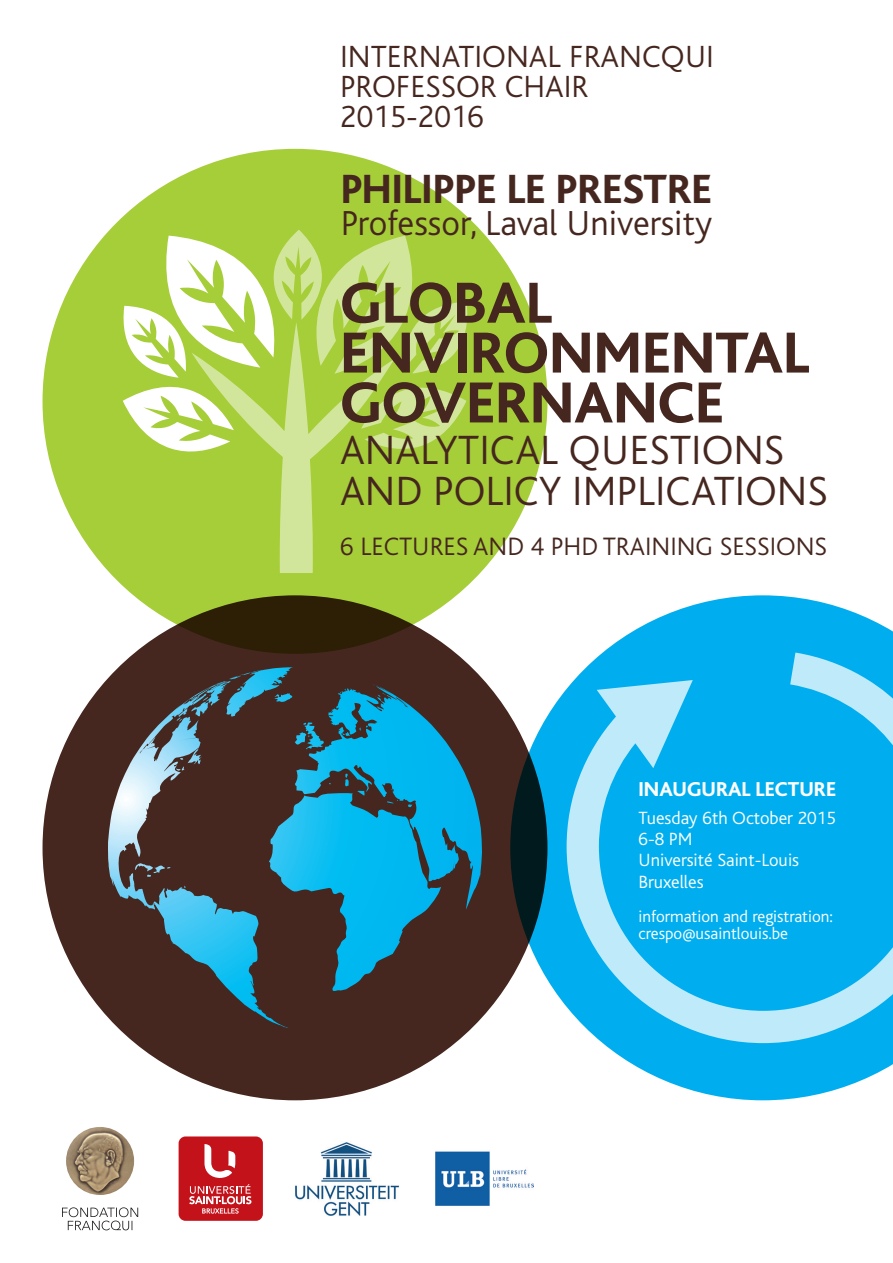
<style>
.page{position:relative;width:893px;height:1263px;background:#fff}
.page>*{position:absolute;margin:0;border:0;box-sizing:border-box;transform-origin:0 0}
.t1{font:800 60.6px "Bliss";color:#46271f}
.t2{font:300 42.75px "Bliss";color:#46271f}
.t3{font:800 42.75px "Bliss";color:#46271f}
.t4{font:300 36.3px "Bliss";color:#46271f}
.t5{font:300 32.1px "Bliss";color:#46271f}
.t6{font:300 26.4px "Bliss";color:#46271f}
.t7{font:800 21px "Bliss";color:#fff}
.t8{font:300 18.6px "Bliss";color:#fff}
.t9{font:300 17.1px "Bliss";color:#fff}
</style>
<div class="page">
<svg style="left:510px;top:595px;width:383px;height:505px;fill:#00aeef"></svg>
<svg style="left:567px;top:652px;width:326px;height:391px;background:#2abbf1"></svg>
<svg style="left:43px;top:595px;width:504px;height:505px;background:#3b4c52"></svg>
<svg style="left:226px;top:667px;width:66px;height:49px;background:#3a626f"></svg>
<div style="left:43px;top:149px;width:504px;height:505px;background:#a6ce39;border-radius:50%"></div>
<svg style="left:123px;top:230px;width:345px;height:222px"></svg>
<svg style="left:192px;top:322px;width:203px;height:251px"></svg>
<div style="left:179px;top:1136px;width:84px;height:85px;background:#c4121a;border-radius:7px"></div>
<svg style="left:204px;top:1144px;width:31px;height:34px"></svg>
<svg style="left:189px;top:1184px;width:62px;height:30px"></svg>
<img style="left:66px;top:1127px;width:68px;height:68px;border-radius:34px">
<svg style="left:62px;top:1207px;width:76px;height:23px"></svg>
<img style="left:295px;top:1142px;width:104px;height:74px">
<img style="left:435px;top:1151px;width:98px;height:55px">
<p class="t5" style="left:340px;top:40px;width:375px">INTERNATIONAL FRANCQUI</p>
<p class="t5" style="left:340px;top:69px;width:250px">PROFESSOR CHAIR</p>
<p class="t5" style="left:340px;top:99px;width:145px">2015-2016</p>
<h2 class="t3" style="left:340px;top:167px;width:373px">PHILIPPE LE PRESTRE</h2>
<h3 class="t4" style="left:340px;top:204px;width:374px">Professor, Laval University</h3>
<p class="t1" style="left:340px;top:271px;width:213px">GLOBAL</p>
<p class="t1" style="left:340px;top:321px;width:471px">ENVIRONMENTAL</p>
<p class="t1" style="left:340px;top:371px;width:385px">GOVERNANCE</p>
<p class="t2" style="left:340px;top:427px;width:446px">ANALYTICAL QUESTIONS</p>
<p class="t2" style="left:340px;top:468px;width:489px">AND POLICY IMPLICATIONS</p>
<p class="t6" style="left:340px;top:532px;width:488px">6 LECTURES AND 4 PHD TRAINING SESSIONS</p>
<p class="t7" style="left:638px;top:778px;width:199px">INAUGURAL LECTURE</p>
<p class="t8" style="left:638px;top:808px;width:199px">Tuesday 6th October 2015</p>
<p class="t8" style="left:638px;top:829px;width:56px">6-8 PM</p>
<p class="t8" style="left:638px;top:850px;width:162px">Université Saint-Louis</p>
<p class="t8" style="left:638px;top:872px;width:67px">Bruxelles</p>
<p class="t9" style="left:638px;top:907px;width:196px">information and registration:</p>
<p class="t9" style="left:638px;top:924px;width:151px">crespo@usaintlouis.be</p>
</div>
